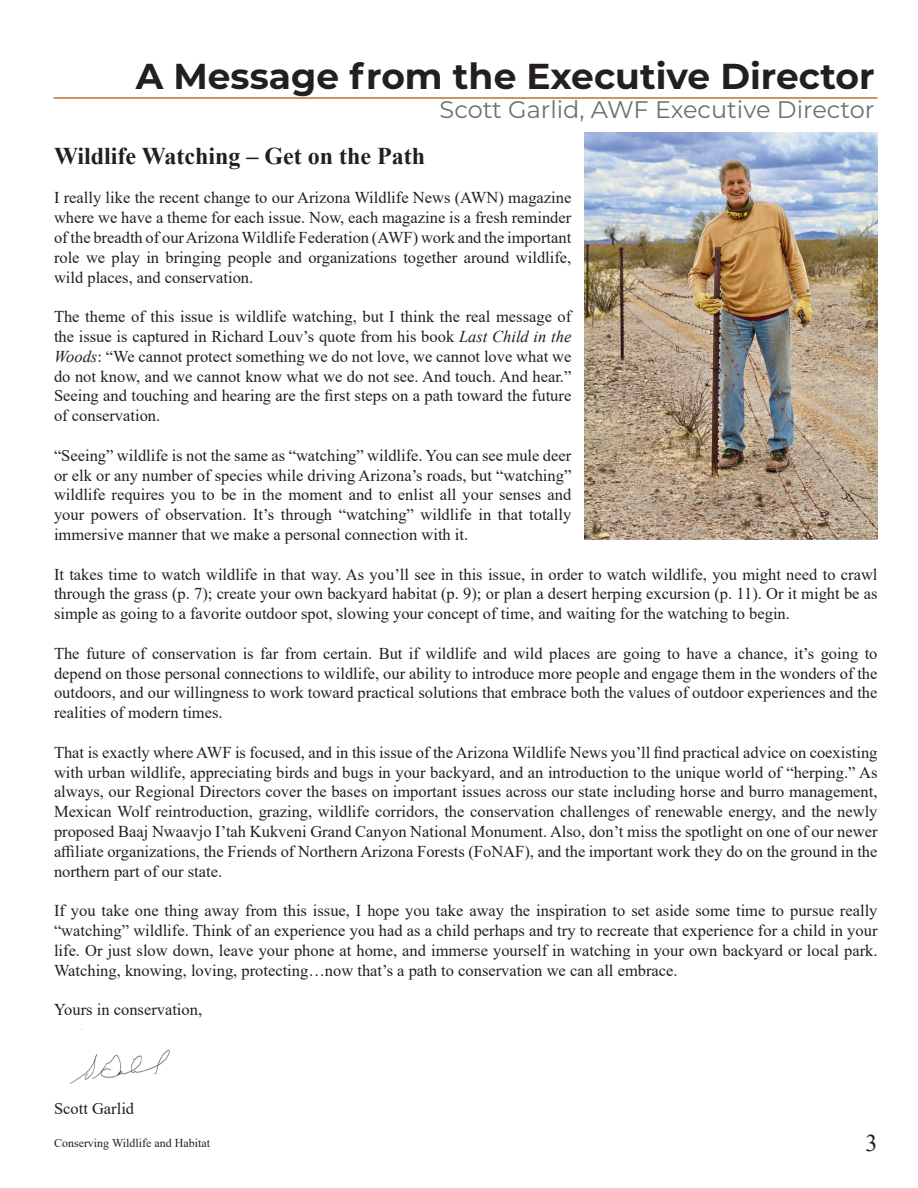
<style>
.page{position:relative;width:918px;height:1188px;background:#fff}
.page>*{position:absolute;margin:0;border:0;box-sizing:border-box;transform-origin:0 0}
.t1{font:700 36px "Montserrat";color:#231f20}
.t2{font:24px "Montserrat";color:#6d6f71}
.t3{font:700 24px "Times New Roman";color:#231f20}
.t4{font:24px "Times New Roman";color:#231f20}
.t5{font:16.5px/19.8px "Times New Roman";color:#231f20;text-align:justify}
.t6{font:12px "Times New Roman";color:#231f20}
.s1{font-style:italic}
</style>
<div class="page">
<img style="left:70px;top:1049px;width:100px;height:35px">
<hr style="left:54px;top:97px;width:824px;height:2px;background:#ba7331">
<img style="left:585px;top:133px;width:293px;height:407px">
<p class="t1" style="left:136px;top:50px;width:740px">A Message from the Executive Director</p>
<p class="t2" style="left:440px;top:93px;width:436px">Scott Garlid, AWF Executive Director</p>
<p class="t3" style="left:54px;top:139px;width:373px">Wildlife Watching – Get on the Path</p>
<p class="t5" style="left:54px;top:188px;width:519px">I really like the recent change to our Arizona Wildlife News (AWN) magazine where we have a theme for each issue. Now, each magazine is a fresh reminder of the breadth of our Arizona Wildlife Federation (AWF) work and the important role we play in bringing people and organizations together around wildlife, wild places, and conservation.</p>
<p class="t5" style="left:54px;top:306px;width:519px">The theme of this issue is wildlife watching, but I think the real message of the issue is captured in Richard Louv’s quote from his book <span class="s1">Last Child in the Woods</span>: “We cannot protect something we do not love, we cannot love what we do not know, and we cannot know what we do not see. And touch. And hear.” Seeing and touching and hearing are the first steps on a path toward the future of conservation.</p>
<p class="t5" style="left:54px;top:445px;width:519px">“Seeing” wildlife is not the same as “watching” wildlife. You can see mule deer or elk or any number of species while driving Arizona’s roads, but “watching” wildlife requires you to be in the moment and to enlist all your senses and your powers of observation. It’s through “watching” wildlife in that totally immersive manner that we make a personal connection with it.</p>
<p class="t5" style="left:54px;top:564px;width:825px">It takes time to watch wildlife in that way. As you’ll see in this issue, in order to watch wildlife, you might need to crawl through the grass (p. 7); create your own backyard habitat (p. 9); or plan a desert herping excursion (p. 11). Or it might be as simple as going to a favorite outdoor spot, slowing your concept of time, and waiting for the watching to begin.</p>
<p class="t5" style="left:54px;top:643px;width:825px">The future of conservation is far from certain. But if wildlife and wild places are going to have a chance, it’s going to depend on those personal connections to wildlife, our ability to introduce more people and engage them in the wonders of the outdoors, and our willingness to work toward practical solutions that embrace both the values of outdoor experiences and the realities of modern times.</p>
<p class="t5" style="left:54px;top:742px;width:825px">That is exactly where AWF is focused, and in this issue of the Arizona Wildlife News you’ll find practical advice on coexisting with urban wildlife, appreciating birds and bugs in your backyard, and an introduction to the unique world of “herping.” As always, our Regional Directors cover the bases on important issues across our state including horse and burro management, Mexican Wolf reintroduction, grazing, wildlife corridors, the conservation challenges of renewable energy, and the newly proposed Baaj Nwaavjo I’tah Kukveni Grand Canyon National Monument. Also, don’t miss the spotlight on one of our newer affiliate organizations, the Friends of Northern Arizona Forests (FoNAF), and the important work they do on the ground in the northern part of our state.</p>
<p class="t5" style="left:54px;top:900px;width:825px">If you take one thing away from this issue, I hope you take away the inspiration to set aside some time to pursue really “watching” wildlife. Think of an experience you had as a child perhaps and try to recreate that experience for a child in your life. Or just slow down, leave your phone at home, and immerse yourself in watching in your own backyard or local park.<br>Watching, knowing, loving, protecting…now that’s a path to conservation we can all embrace.</p>
<p class="t5" style="left:54px;top:999px;width:150px">Yours in conservation,</p>
<p class="t5" style="left:54px;top:1098px;width:82px">Scott Garlid</p>
<p class="t6" style="left:54px;top:1134px;width:158px">Conserving Wildlife and Habitat</p>
<p class="t4" style="left:866px;top:1126px;width:13px">3</p>
</div>
